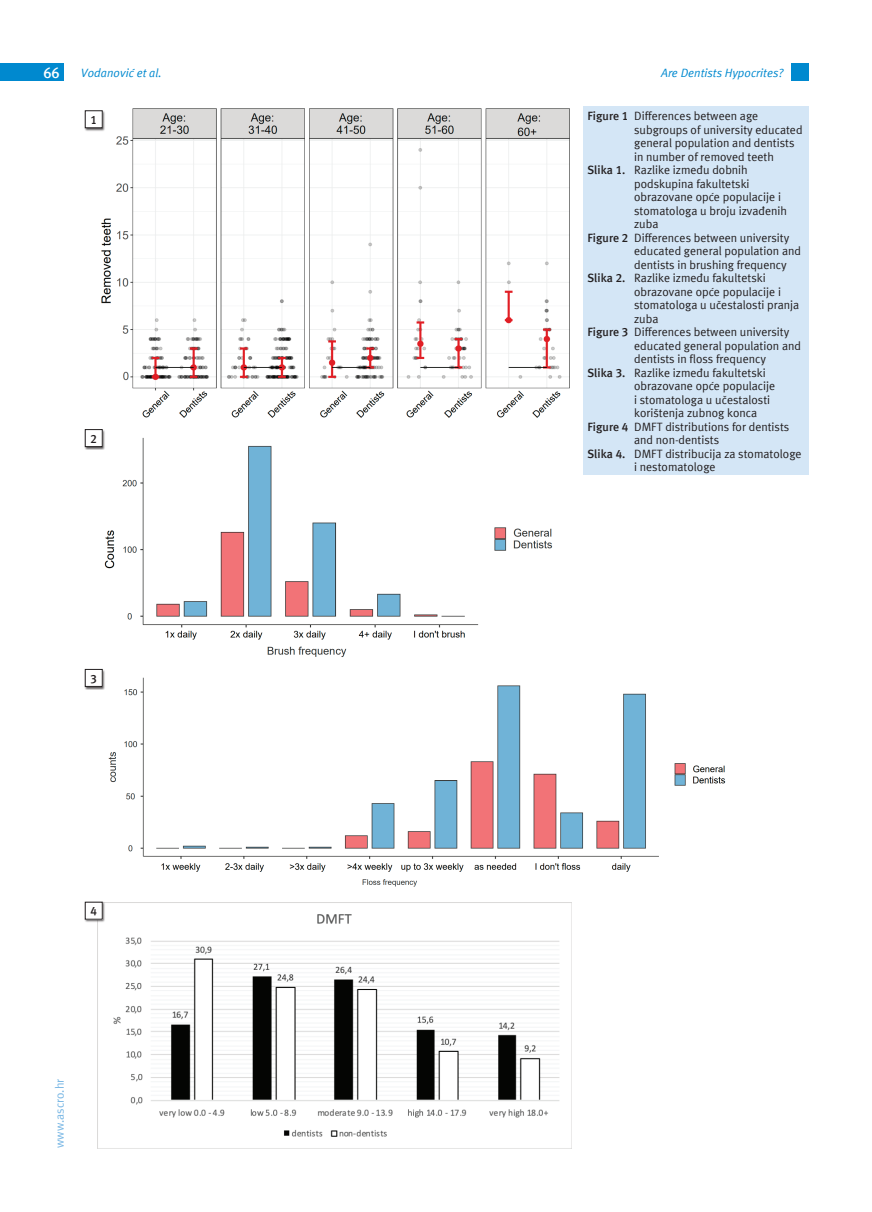
<style>
.page{position:relative;width:872px;height:1212px;background:#fff}
.page>*{position:absolute;margin:0;border:0;box-sizing:border-box;transform-origin:0 0}
.t1{font:700 15px "Meta ASC";color:#fff}
.t2{font:12px "Meta ASC";color:#231f20}
.t3{font:italic 12px "Meta ASC";color:#0089cf}
.t4{font:12px "Meta ASC";color:#77b6e4}
.t5{font:700 12px "Meta ASC";color:#231f20}
.s1{font-weight:700}
</style>
<div class="page">
<div style="left:791px;top:64px;width:17px;height:17px;background:#0089cf"></div>
<div style="left:0;top:64px;width:64px;height:17px;background:#0089cf"></div>
<div style="left:583px;top:106px;width:225px;height:369px;background:#d4e6f6"></div>
<img style="left:106px;top:902px;width:466px;height:246px">
<img style="left:108px;top:677px;width:618px;height:210px">
<img style="left:104px;top:437px;width:449px;height:220px">
<img style="left:101px;top:108px;width:469px;height:310px">
<div style="left:85px;top:110px;width:21px;height:21px;background:#231f20;opacity:.75"></div>
<div style="left:85px;top:111px;width:17px;height:17px;background:#fff"></div>
<div style="left:85px;top:111px;width:17px;height:17px;border:1px solid #231f20"></div>
<div style="left:85px;top:429px;width:21px;height:21px;background:#231f20;opacity:.75"></div>
<div style="left:85px;top:430px;width:17px;height:17px;background:#fff"></div>
<div style="left:85px;top:429px;width:17px;height:18px;border:1px solid #231f20"></div>
<div style="left:85px;top:669px;width:21px;height:21px;background:#231f20;opacity:.75"></div>
<div style="left:85px;top:669px;width:17px;height:17px;background:#fff"></div>
<div style="left:85px;top:669px;width:17px;height:18px;border:1px solid #231f20"></div>
<div style="left:85px;top:901px;width:21px;height:21px;background:#231f20;opacity:.75"></div>
<div style="left:85px;top:902px;width:17px;height:17px;background:#fff"></div>
<p class="t1" style="left:43px;top:64px;width:18px">66</p>
<p class="t3" style="left:81px;top:66px;width:82px">Vodanović et al.</p>
<p class="t3" style="left:661px;top:66px;width:123px">Are Dentists Hypocrites?</p>
<p class="t2" style="left:587px;top:109px;width:172px"><span class="s1">Figure 1</span> Differences between age</p>
<p class="t2" style="left:634px;top:122px;width:170px">subgroups of university educated</p>
<p class="t2" style="left:634px;top:136px;width:162px">general population and dentists</p>
<p class="t2" style="left:634px;top:149px;width:141px">in number of removed teeth</p>
<p class="t2" style="left:587px;top:163px;width:162px"><span class="s1">Slika 1.</span> Razlike između dobnih</p>
<p class="t2" style="left:634px;top:176px;width:117px">podskupina fakultetski</p>
<p class="t2" style="left:634px;top:190px;width:148px">obrazovane opće populacije i</p>
<p class="t2" style="left:634px;top:203px;width:154px">stomatologa u broju izvađenih</p>
<p class="t2" style="left:634px;top:217px;width:26px">zuba</p>
<p class="t2" style="left:587px;top:230px;width:204px"><span class="s1">Figure 2</span> Differences between university</p>
<p class="t2" style="left:634px;top:244px;width:168px">educated general population and</p>
<p class="t2" style="left:634px;top:257px;width:154px">dentists in brushing frequency</p>
<p class="t2" style="left:587px;top:271px;width:180px"><span class="s1">Slika 2.</span> Razlike između fakultetski</p>
<p class="t2" style="left:634px;top:284px;width:148px">obrazovane opće populacije i</p>
<p class="t2" style="left:634px;top:298px;width:167px">stomatologa u učestalosti pranja</p>
<p class="t2" style="left:634px;top:311px;width:26px">zuba</p>
<p class="t2" style="left:587px;top:325px;width:204px"><span class="s1">Figure 3</span> Differences between university</p>
<p class="t2" style="left:634px;top:338px;width:168px">educated general population and</p>
<p class="t2" style="left:634px;top:352px;width:133px">dentists in floss frequency</p>
<p class="t2" style="left:587px;top:365px;width:180px"><span class="s1">Slika 3.</span> Razlike između fakultetski</p>
<p class="t2" style="left:634px;top:379px;width:143px">obrazovane opće populacije</p>
<p class="t2" style="left:634px;top:392px;width:138px">i stomatologa u učestalosti</p>
<p class="t2" style="left:634px;top:406px;width:125px">korištenja zubnog konca</p>
<p class="t2" style="left:587px;top:419px;width:203px"><span class="s1">Figure 4</span> DMFT distributions for dentists</p>
<p class="t2" style="left:634px;top:433px;width:87px">and non-dentists</p>
<p class="t2" style="left:587px;top:446px;width:216px"><span class="s1">Slika 4.</span> DMFT distribucija za stomatologe</p>
<p class="t2" style="left:634px;top:460px;width:83px">i nestomatologe</p>
<p class="t5" style="left:91px;top:113px;width:8px">1</p>
<p class="t5" style="left:91px;top:432px;width:8px">2</p>
<p class="t5" style="left:91px;top:671px;width:8px">3</p>
<p class="t5" style="left:90px;top:904px;width:8px">4</p>
<p class="t4" style="left:53px;top:1148px;width:71px;rotate:-90deg">www.ascro.hr</p>
</div>
